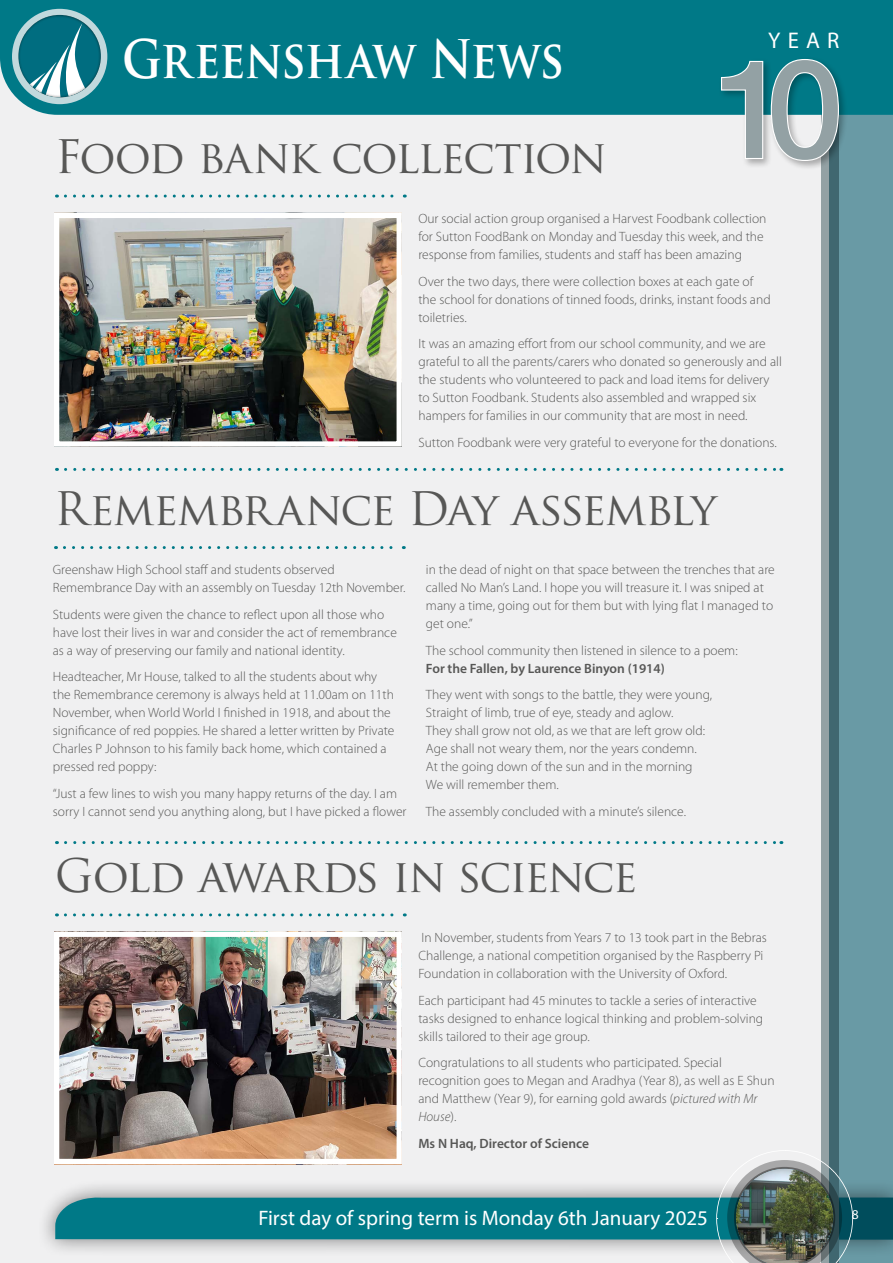
<style>
.page{position:relative;width:893px;height:1263px;background:#f0f0f1}
.page>*{position:absolute;margin:0;border:0;box-sizing:border-box;transform-origin:0 0}
.t1{font:700 51.75px "Trajan Pro";letter-spacing:-.015em;color:#fff;scale:.87 1}
.t2{font:45px "Trajan Pro";letter-spacing:-.04em;color:#575756}
.t3{font:22.8px "Myriad Pro";color:#fff}
.t4{font:21px "Myriad Pro";color:#fff}
.t5{font:300 13.5px/18px "Myriad Pro";color:#575756}
.t6{font:600 13.5px "Myriad Pro";color:#575756}
.t7{font:13.5px "Myriad Pro";color:#fff}
.s1{font-style:italic}
</style>
<div class="page">
<div style="left:37px;top:1178px;width:856px;height:80px;background:#000;opacity:.5"></div>
<div style="left:822px;top:6px;width:17px;height:1257px;background:#93a1a4"></div>
<svg style="left:829px;top:115px;width:64px;height:1035px;background:#5f8d98"></svg>
<div style="left:0;top:0;width:893px;height:115px;background:#007987"></div>
<div style="left:12px;top:9px;width:95px;height:95px;background:#c1d9dd;border-radius:50%"></div>
<div style="left:6px;top:3px;width:108px;height:95px;background:#000;opacity:.75"></div>
<svg style="left:55px;top:1150px;width:838px;height:113px"></svg>
<div style="left:722px;top:1158px;width:123px;height:105px;background:#000;opacity:.4"></div>
<div style="left:718px;top:56px;width:130px;height:114px;background:#000;opacity:.3"></div>
<svg style="left:720px;top:58px;width:119px;height:104px"></svg>
<svg style="left:65px;top:195px;width:340px;height:3px"></svg>
<svg style="left:65px;top:913px;width:340px;height:3px"></svg>
<svg style="left:66px;top:841px;width:716px;height:3px"></svg>
<svg style="left:66px;top:468px;width:716px;height:3px"></svg>
<svg style="left:64px;top:546px;width:340px;height:3px"></svg>
<img style="left:60px;top:219px;width:336px;height:222px">
<div style="left:54px;top:213px;width:348px;height:234px;border:5px solid #fff"></div>
<img style="left:60px;top:938px;width:336px;height:220px">
<div style="left:54px;top:932px;width:348px;height:232px;border:5px solid #fff"></div>
<h1 class="t1" style="left:122px;top:27px;width:509px">Greenshaw News</h1>
<h3 class="t3" style="left:768px;top:26px;width:73px">YEAR</h3>
<h2 class="t2" style="left:55px;top:128px;width:553px">Food bank collection</h2>
<p class="t5" style="left:418px;top:210px;width:349px">Our social action group organised a Harvest Foodbank collection for Sutton FoodBank on Monday and Tuesday this week, and the response from families, students and staff has been amazing</p>
<p class="t5" style="left:418px;top:272px;width:354px">Over the two days, there were collection boxes at each gate of the school for donations of tinned foods, drinks, instant foods and toiletries.</p>
<p class="t5" style="left:418px;top:335px;width:365px">It was an amazing effort from our school community, and we are grateful to all the parents/carers who donated so generously and all the students who volunteered to pack and load items for delivery to Sutton Foodbank. Students also assembled and wrapped six hampers for families in our community that are most in need.</p>
<p class="t5" style="left:418px;top:433px;width:360px">Sutton Foodbank were very grateful to everyone for the donations.</p>
<h2 class="t2" style="left:54px;top:480px;width:664px">Remembrance Day assembly</h2>
<p class="t5" style="left:53px;top:560px;width:354px">Greenshaw High School staff and students observed<br>Remembrance Day with an assembly on Tuesday 12th November.</p>
<p class="t5" style="left:53px;top:605px;width:345px">Students were given the chance to reflect upon all those who have lost their lives in war and consider the act of remembrance as a way of preserving our family and national identity.</p>
<p class="t5" style="left:53px;top:667px;width:343px">Headteacher, Mr House, talked to all the students about why the Remembrance ceremony is always held at 11.00am on 11th November, when World World I finished in 1918, and about the significance of red poppies. He shared a letter written by Private Charles P Johnson to his family back home, which contained a pressed red poppy:</p>
<p class="t5" style="left:53px;top:784px;width:355px">“Just a few lines to wish you many happy returns of the day. I am sorry I cannot send you anything along, but I have picked a flower</p>
<p class="t5" style="left:426px;top:560px;width:350px">in the dead of night on that space between the trenches that are called No Man’s Land. I hope you will treasure it. I was sniped at many a time, going out for them but with lying flat I managed to get one.”</p>
<p class="t5" style="left:426px;top:641px;width:313px">The school community then listened in silence to a poem:</p>
<p class="t6" style="left:426px;top:659px;width:240px">For the Fallen, by Laurence Binyon (1914)</p>
<p class="t5" style="left:426px;top:685px;width:288px">They went with songs to the battle, they were young, Straight of limb, true of eye, steady and aglow.<br>They shall grow not old, as we that are left grow old:<br>Age shall not weary them, nor the years condemn.<br>At the going down of the sun and in the morning We will remember them.</p>
<p class="t5" style="left:426px;top:802px;width:262px">The assembly concluded with a minute’s silence.</p>
<h2 class="t2" style="left:55px;top:847px;width:584px">Gold awards in science</h2>
<p class="t5" style="left:418px;top:928px;width:350px">In November, students from Years 7 to 13 took part in the Bebras<br>Challenge, a national competition organised by the Raspberry Pi<br>Foundation in collaboration with the University of Oxford.</p>
<p class="t5" style="left:418px;top:991px;width:346px">Each participant had 45 minutes to tackle a series of interactive tasks designed to enhance logical thinking and problem-solving skills tailored to their age group.</p>
<p class="t5" style="left:418px;top:1053px;width:358px">Congratulations to all students who participated. Special recognition goes to Megan and Aradhya (Year 8), as well as E Shun and Matthew (Year 9), for earning gold awards (<span class="s1">pictured with Mr House</span>).</p>
<p class="t6" style="left:418px;top:1134px;width:172px">Ms N Haq, Director of Science</p>
<h3 class="t4" style="left:258px;top:1205px;width:451px">First day of spring term is Monday 6th January 2025</h3>
<p class="t7" style="left:852px;top:1206px;width:8px">8</p>
</div>
